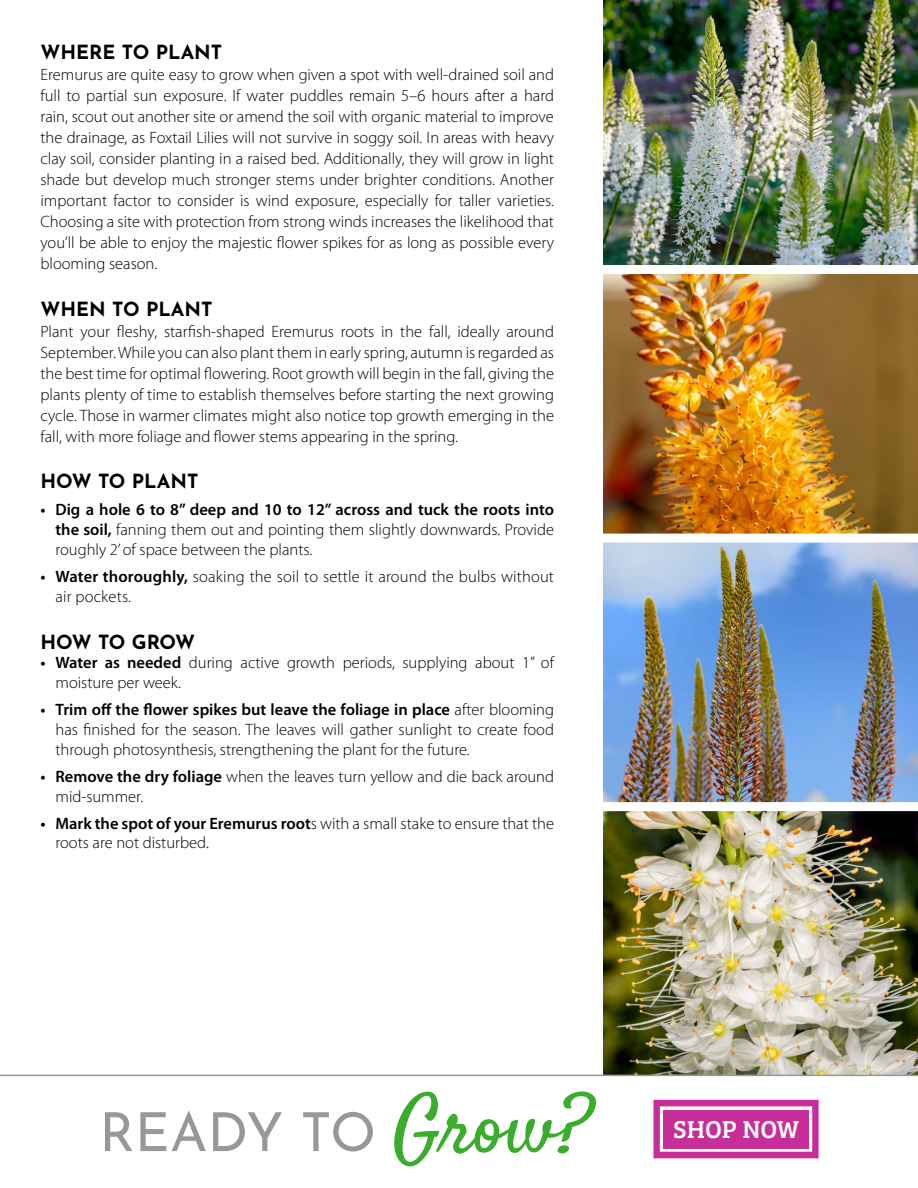
<style>
.page{position:relative;width:918px;height:1188px;background:#fff}
.page>*{position:absolute;margin:0;border:0;box-sizing:border-box;transform-origin:0 0}
.t1{font:53.7px "Josefin Sans";color:#96989a}
.t2{font:25.35px "Bree Serif";color:#fff}
.t3{font:700 19.5px "Josefin Sans";color:#000}
.t4{font:700 19.5px "Josefin Sans";letter-spacing:-.025em;color:#000}
.t5{font:300 16.5px/21px "Myriad Pro";color:#000;text-align:justify}
.s1{font-weight:600}
.s2{font-family:"Satisfy";font-size:80.55px;color:#3aad2c}
</style>
<div class="page">
<img style="left:604px;top:0;width:314px;height:802px">
<img style="left:604px;top:811px;width:314px;height:264px">
<div style="left:591px;top:534px;width:327px;height:9px;background:#fff"></div>
<div style="left:591px;top:265px;width:327px;height:9px;background:#fff"></div>
<svg style="left:653px;top:1100px;width:166px;height:58px;background:#cf49a7"></svg>
<hr style="left:0;top:1075px;width:918px;height:1px;background:#96989a">
<p class="t3" style="left:40px;top:35px;width:183px">WHERE TO PLANT</p>
<p class="t5" style="left:40px;top:64px;width:515px">Eremurus are quite easy to grow when given a spot with well-drained soil and full to partial sun exposure. If water puddles remain 5–6 hours after a hard rain, scout out another site or amend the soil with organic material to improve the drainage, as Foxtail Lilies will not survive in soggy soil. In areas with heavy clay soil, consider planting in a raised bed. Additionally, they will grow in light shade but develop much stronger stems under brighter conditions. Another important factor to consider is wind exposure, especially for taller varieties.<br>Choosing a site with protection from strong winds increases the likelihood that you’ll be able to enjoy the majestic flower spikes for as long as possible every blooming season.</p>
<p class="t3" style="left:40px;top:291px;width:174px">WHEN TO PLANT</p>
<p class="t5" style="left:40px;top:321px;width:515px">Plant your fleshy, starfish-shaped Eremurus roots in the fall, ideally around September. While you can also plant them in early spring, autumn is regarded as the best time for optimal flowering. Root growth will begin in the fall, giving the plants plenty of time to establish themselves before starting the next growing cycle. Those in warmer climates might also notice top growth emerging in the fall, with more foliage and flower stems appearing in the spring.</p>
<p class="t3" style="left:40px;top:464px;width:159px">HOW TO PLANT</p>
<p class="t5" style="left:55px;top:500px;width:500px;line-height:19.8px;text-indent:-15px"><span class="s1">• Dig a hole 6 to 8” deep and 10 to 12” across and tuck the roots into the soil,</span> fanning them out and pointing them slightly downwards. Provide roughly 2’ of space between the plants.</p>
<p class="t5" style="left:55px;top:567px;width:500px;line-height:19.8px;text-indent:-15px"><span class="s1">• Water thoroughly,</span> soaking the soil to settle it around the bulbs without air pockets.</p>
<p class="t4" style="left:40px;top:624px;width:156px">HOW TO GROW</p>
<p class="t5" style="left:55px;top:653px;width:500px;line-height:19.8px;text-indent:-15px"><span class="s1">• Water as needed</span> during active growth periods, supplying about 1” of moisture per week.</p>
<p class="t5" style="left:55px;top:700px;width:500px;line-height:19.8px;text-indent:-15px"><span class="s1">• Trim off the flower spikes but leave the foliage in place</span> after blooming has finished for the season. The leaves will gather sunlight to create food through photosynthesis, strengthening the plant for the future.</p>
<p class="t5" style="left:55px;top:767px;width:500px;line-height:19.8px;text-indent:-15px"><span class="s1">• Remove the dry foliage</span> when the leaves turn yellow and die back around mid-summer.</p>
<p class="t5" style="left:55px;top:814px;width:500px;line-height:19.8px;text-indent:-15px"><span class="s1">• Mark the spot of your Eremurus root</span>s with a small stake to ensure that the roots are not disturbed.</p>
<h1 class="t1" style="left:99px;top:1088px;width:494px">READY TO <span class="s2">Grow?</span></h1>
<h2 class="t2" style="left:673px;top:1110px;width:128px">SHOP NOW</h2>
</div>
